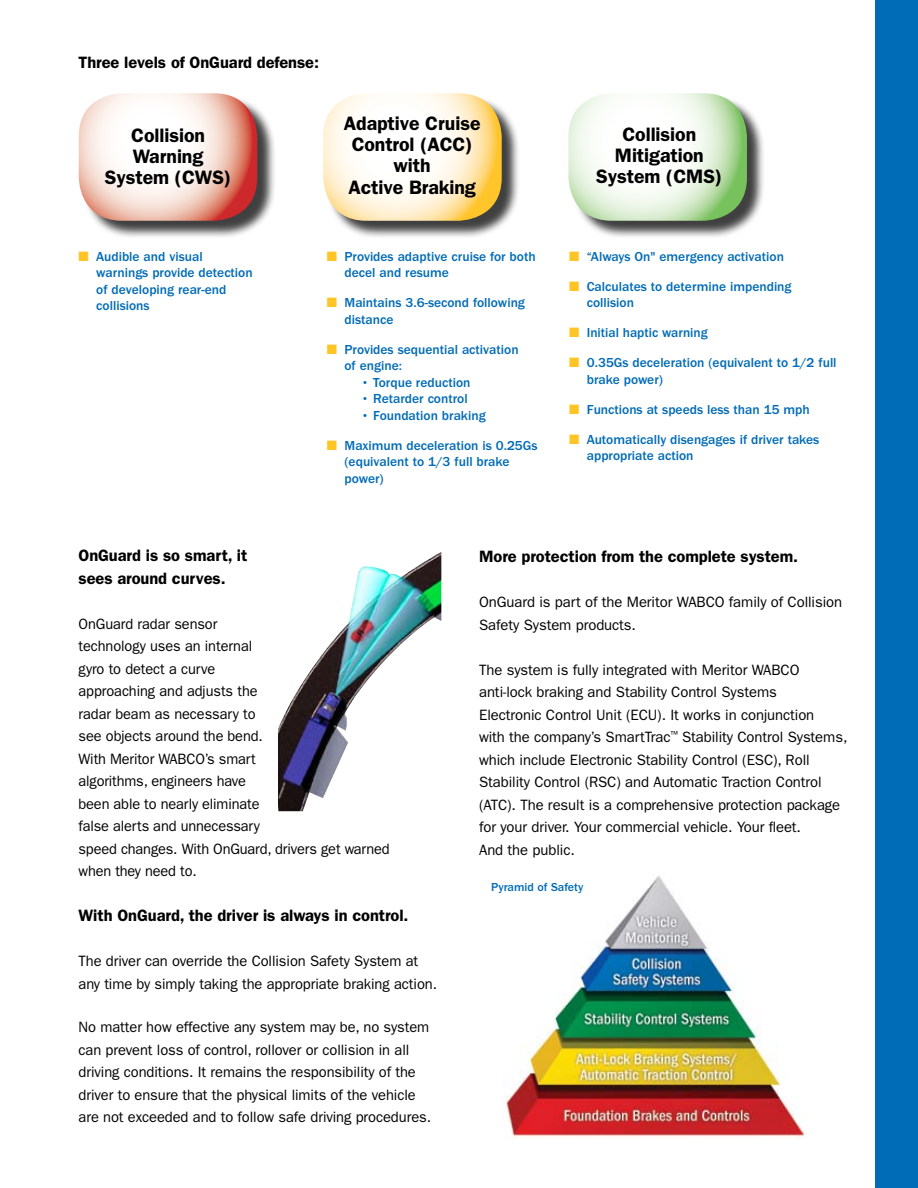
<style>
.page{position:relative;width:918px;height:1188px;background:#fff}
.page>*{position:absolute;margin:0;border:0;box-sizing:border-box;transform-origin:0 0}
.t1{font:600 19.5px/21px "Franklin Gothic";letter-spacing:-.005em;color:#000;text-align:center}
.t2{font:600 16.5px/22.5px "Franklin Gothic";letter-spacing:-.005em;color:#000}
.t3{font:15px/22.5px "Franklin Gothic";letter-spacing:-.005em;color:#000}
.t4{font:500 13.5px/16.5px "Franklin Gothic";color:#006bb6}
.t5{font:500 12px "Franklin Gothic";color:#006bb6}
.s1{color:#ffc425}
</style>
<div class="page">
<img style="left:502px;top:876px;width:306px;height:262px">
<div style="left:875px;top:0;width:43px;height:1188px;background:#006bb6"></div>
<img style="left:278px;top:552px;width:163px;height:259px">
<div style="left:81px;top:96px;width:195px;height:144px;background:#000;opacity:.75"></div>
<svg style="left:79px;top:93px;width:178px;height:128px"></svg>
<div style="left:325px;top:96px;width:195px;height:144px;background:#000;opacity:.75"></div>
<svg style="left:323px;top:93px;width:179px;height:128px"></svg>
<div style="left:571px;top:96px;width:195px;height:144px;background:#000;opacity:.75"></div>
<svg style="left:568px;top:93px;width:179px;height:128px"></svg>
<p class="t2" style="left:79px;top:51px;width:242px">Three levels of OnGuard defense:</p>
<h1 class="t1" style="left:344px;top:112px;width:138px;line-height:21.5px">Adaptive Cruise<br>Control (ACC) with<br>Active Braking</h1>
<h1 class="t1" style="left:105px;top:125px;width:128px">Collision<br>Warning<br>System (CWS)</h1>
<h1 class="t1" style="left:596px;top:124px;width:128px">Collision<br>Mitigation<br>System (CMS)</h1>
<p class="t4" style="left:96px;top:248px;width:158px;text-indent:-18px"><span class="s1">■</span> Audible and visual warnings provide detection of developing rear-end collisions</p>
<p class="t4" style="left:345px;top:248px;width:193px;text-indent:-18px"><span class="s1">■</span> Provides adaptive cruise for both decel and resume</p>
<p class="t4" style="left:345px;top:295px;width:182px;text-indent:-18px"><span class="s1">■</span> Maintains 3.6-second following distance</p>
<p class="t4" style="left:345px;top:341px;width:176px;text-indent:-18px"><span class="s1">■</span> Provides sequential activation of engine:</p>
<p class="t4" style="left:361px;top:374px;width:111px">• Torque reduction</p>
<p class="t4" style="left:361px;top:391px;width:108px">• Retarder control</p>
<p class="t4" style="left:361px;top:407px;width:126px">• Foundation braking</p>
<p class="t4" style="left:345px;top:437px;width:195px;text-indent:-18px"><span class="s1">■</span> Maximum deceleration is 0.25Gs (equivalent to 1/3 full brake power)</p>
<p class="t4" style="left:569px;top:248px;width:216px"><span class="s1">■</span> “Always On" emergency activation</p>
<p class="t4" style="left:587px;top:278px;width:206px;text-indent:-18px"><span class="s1">■</span> Calculates to determine impending collision</p>
<p class="t4" style="left:569px;top:325px;width:140px"><span class="s1">■</span> Initial haptic warning</p>
<p class="t4" style="left:587px;top:355px;width:251px;text-indent:-18px"><span class="s1">■</span> 0.35Gs deceleration (equivalent to 1/2 full brake power)</p>
<p class="t4" style="left:569px;top:401px;width:242px"><span class="s1">■</span> Functions at speeds less than 15 mph</p>
<p class="t4" style="left:587px;top:431px;width:234px;text-indent:-18px"><span class="s1">■</span> Automatically disengages if driver takes appropriate action</p>
<p class="t2" style="left:79px;top:545px;width:170px">OnGuard is so smart, it sees around curves.</p>
<p class="t3" style="left:79px;top:613px;width:313px">OnGuard radar sensor<br>technology uses an internal<br>gyro to detect a curve<br>approaching and adjusts the<br>radar beam as necessary to<br>see objects around the bend.<br>With Meritor WABCO’s smart<br>algorithms, engineers have<br>been able to nearly eliminate<br>false alerts and unnecessary<br>speed changes. With OnGuard, drivers get warned when they need to.</p>
<p class="t2" style="left:79px;top:905px;width:332px">With OnGuard, the driver is always in control.</p>
<p class="t3" style="left:79px;top:950px;width:360px">The driver can override the Collision Safety System at any time by simply taking the appropriate braking action.</p>
<p class="t3" style="left:79px;top:1016px;width:354px">No matter how effective any system may be, no system can prevent loss of control, rollover or collision in all driving conditions. It remains the responsibility of the driver to ensure that the physical limits of the vehicle are not exceeded and to follow safe driving procedures.</p>
<p class="t2" style="left:479px;top:545px;width:321px">More protection from the complete system.</p>
<p class="t3" style="left:479px;top:591px;width:365px">OnGuard is part of the Meritor WABCO family of Collision<br>Safety System products.</p>
<p class="t3" style="left:479px;top:658px;width:370px">The system is fully integrated with Meritor WABCO anti-lock braking and Stability Control Systems<br>Electronic Control Unit (ECU). It works in conjunction<br>with the company’s SmartTrac<sup>™</sup> Stability Control Systems, which include Electronic Stability Control (ESC), Roll Stability Control (RSC) and Automatic Traction Control (ATC). The result is a comprehensive protection package for your driver. Your commercial vehicle. Your fleet.<br>And the public.</p>
<p class="t5" style="left:491px;top:881px;width:94px">Pyramid of Safety</p>
</div>
